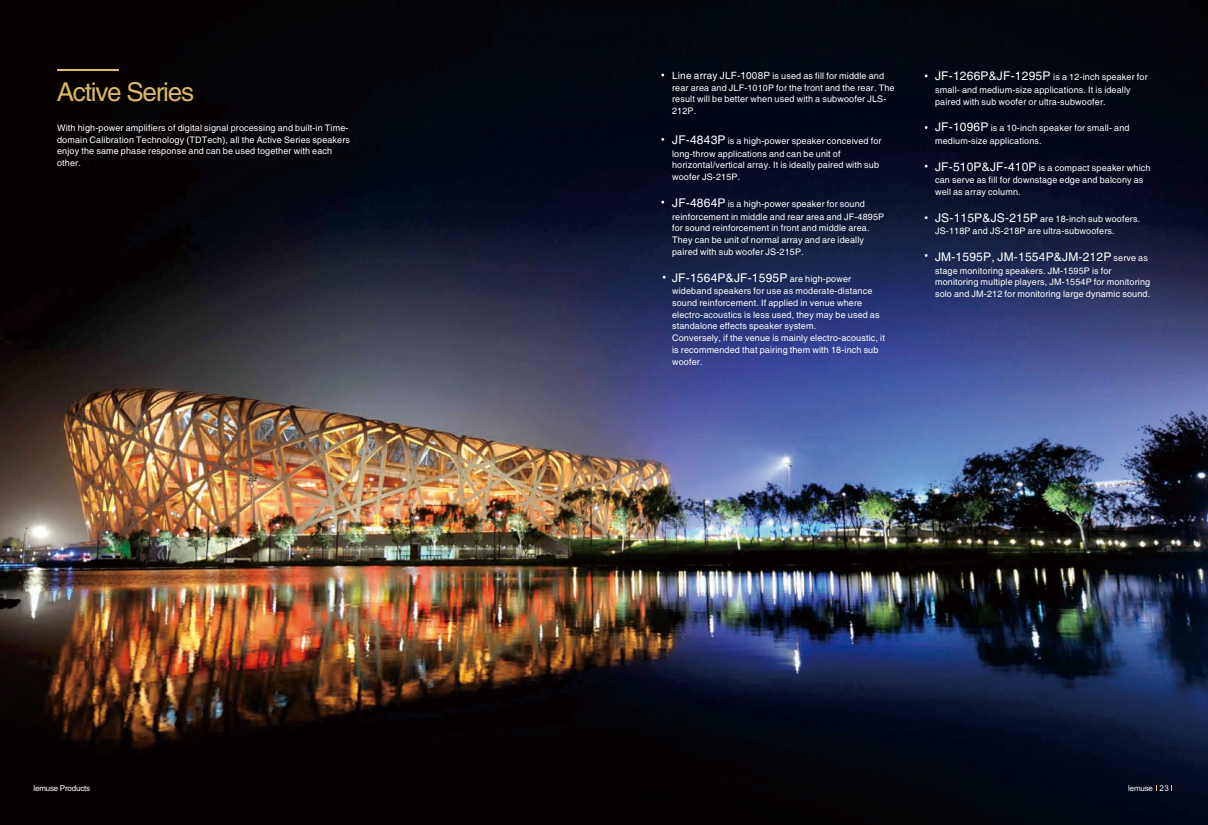
<style>
.page{position:relative;width:1208px;height:825px;background:#fff}
.page>*{position:absolute;margin:0;border:0;box-sizing:border-box;transform-origin:0 0}
.t1{font:26px "Arial";letter-spacing:-.045em;color:#dab866}
.t2{font:12px "Arial";letter-spacing:.015em;color:#fff}
.t3{font:9px/11.8px "Arial";letter-spacing:.015em;color:#fff}
.t4{font:8px "Arial";letter-spacing:-.025em;color:#fff}
.s1{font-size:10px}
.s2{font-size:12px}
.s3{font-size:9px}
</style>
<div class="page">
<img style="left:0;top:92px;width:994px;height:733px">
<img style="left:994px;top:92px;width:214px;height:733px">
<img style="left:0;top:0;width:994px;height:92px">
<div style="left:994px;top:0;width:214px;height:92px;background:#02060c"></div>
<hr style="left:57px;top:69px;width:61px;height:1px;background:#dab866">
<h1 class="t1" style="left:57px;top:82px;width:139px">Active Series</h1>
<p class="t3" style="left:57px;top:123px;width:294px">With high-power amplifiers of digital signal processing and built-in Time&shy;domain Calibration Technology (TDTech), all the Active Series speakers enjoy the same phase response and can be used together with each other.</p>
<p class="t4" style="left:34px;top:785px;width:58px">lemuse Products</p>
<p class="t3" style="left:672px;top:70px;width:224px"><span class="s1">Line array JLF-1008P</span> is used as fill for middle and rear area and JLF-1010P for the front and the rear. The result will be better when used with a subwoofer JLS-212P.</p>
<p class="t3" style="left:672px;top:136px;width:211px"><span class="s2">JF-4843P</span> is a high-power speaker conceived for long-throw applications and can be unit of horizontal/vertical array. It is ideally paired with sub woofer JS-215P.</p>
<p class="t3" style="left:672px;top:199px;width:214px"><span class="s2">JF-4864P</span> is a high-power speaker for sound reinforcement in middle and rear area and JF-4895P for sound reinforcement in front and middle area.<br>They can be unit of normal array and are ideally paired with sub woofer JS-215P.</p>
<h2 class="t2" style="left:672px;top:273px;width:181px">JF-1564P&amp;JF-1595P <span class="s3">are high-power</span></h2>
<p class="t3" style="left:672px;top:286px;width:214px">wideband speakers for use as moderate-distance sound reinforcement. If applied in venue where electro-acoustics is less used, they may be used as standalone effects speaker system.<br>Conversely, if the venue is mainly electro-acoustic, it is recommended that pairing them with 18-inch sub woofer.</p>
<p class="t3" style="left:935px;top:72px;width:214px;line-height:12.2px"><span class="s2">JF-1266P&amp;JF-1295P</span> is a 12-inch speaker for small- and medium-size applications. It is ideally paired with sub woofer or ultra-subwoofer.</p>
<p class="t3" style="left:935px;top:123px;width:196px;line-height:12.5px"><span class="s2">JF-1096P</span> is a 10-inch speaker for small- and medium-size applications.</p>
<p class="t3" style="left:935px;top:162px;width:217px;line-height:12.2px"><span class="s2">JF-510P&amp;JF-410P</span> is a compact speaker which can serve as fill for downstage edge and balcony as well as array column.</p>
<p class="t3" style="left:935px;top:213px;width:207px;line-height:12.5px"><span class="s2">JS-115P&amp;JS-215P</span> are 18-inch sub woofers.<br>JS-118P and JS-218P are ultra-subwoofers.</p>
<h2 class="t2" style="left:935px;top:252px;width:214px">JM-1595P, JM-1554P&amp;JM-212P <span class="s3">serve as</span></h2>
<p class="t3" style="left:935px;top:265px;width:217px">stage monitoring speakers. JM-1595P is for monitoring multiple players, JM-1554P for monitoring solo and JM-212 for monitoring large dynamic sound.</p>
<p class="t4" style="left:1128px;top:785px;width:42px">lemuse 23</p>
</div>
